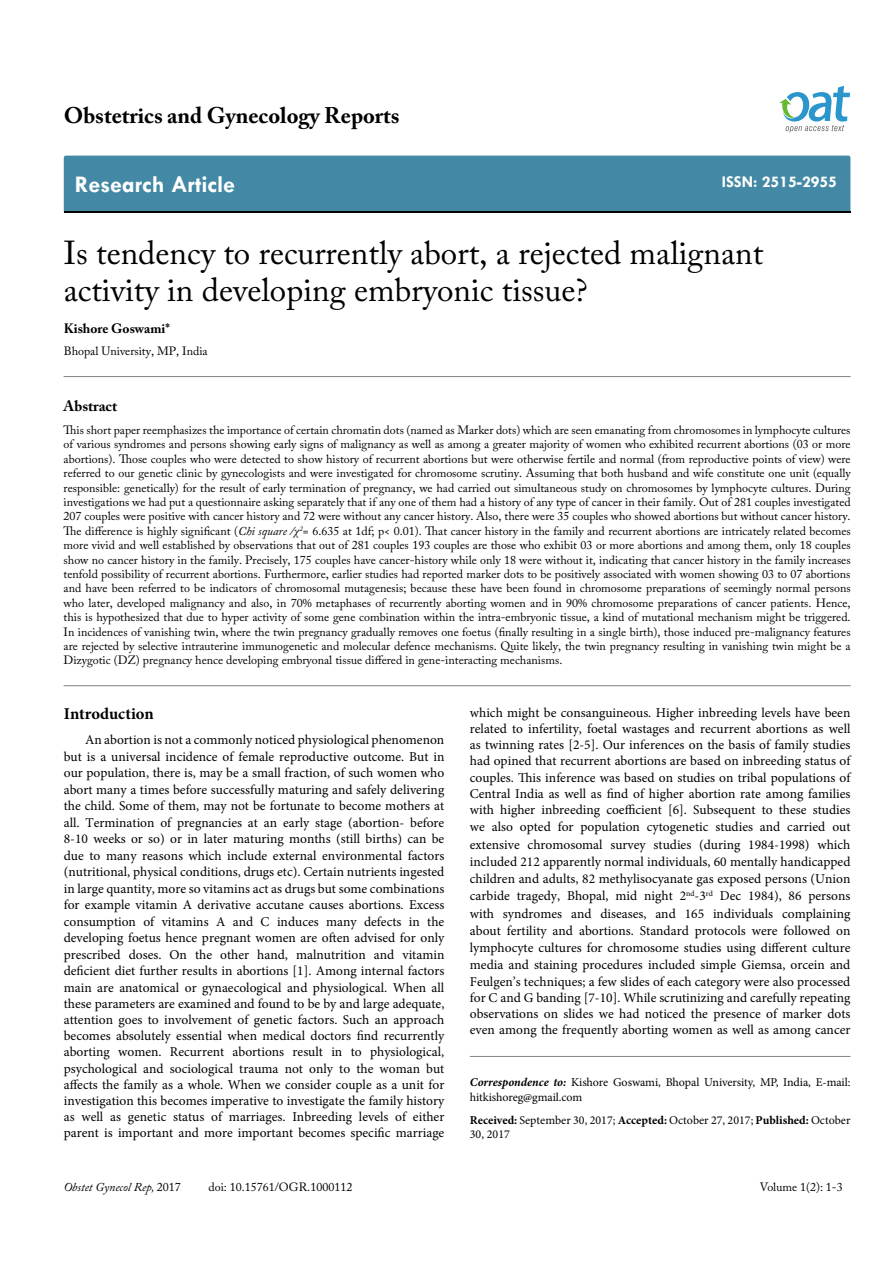
<style>
.page{position:relative;width:893px;height:1263px;background:#fff}
.page>*{position:absolute;margin:0;border:0;box-sizing:border-box;transform-origin:0 0}
.t1{font:33px/37.5px "Adobe Caslon Pro";color:#000}
.t2{font:700 24px "Tw Cen";color:#fff}
.t3{font:700 22.5px "Adobe Caslon Pro";color:#000}
.t4{font:700 16.5px "Tw Cen";color:#fff}
.t5{font:700 16.5px "Minion Pro";letter-spacing:-.005em;color:#000}
.t6{font:700 15px "Adobe Caslon Pro";color:#000}
.t7{font:13.5px/16.4px "Minion Pro";color:#000;text-align:justify}
.t8{font:700 13.5px "Adobe Caslon Pro";color:#000}
.t9{font:12px/14.4px "Adobe Caslon Pro";color:#000;text-align:justify}
.t10{font:12px/14.4px "Minion Pro";color:#000}
.t11{font:italic 12px "Adobe Caslon Pro";color:#000}
.s1{font-style:italic}
.s2{font-family:"Times New Roman";font-style:italic}
.s3{font-weight:700;font-style:italic}
.s4{font-weight:700}
.s5{font-style:normal}
</style>
<div class="page">
<div style="left:64px;top:156px;width:786px;height:56px;background:#4389a5"></div>
<svg style="left:779px;top:86px;width:71px;height:47px"></svg>
<hr style="left:64px;top:376px;width:787px;height:1px;background:#808285">
<hr style="left:64px;top:685px;width:787px;height:1px;background:#808285">
<hr style="left:470px;top:1056px;width:380px;height:1px;background:#808285">
<h3 class="t3" style="left:64px;top:102px;width:337px">Obstetrics and Gynecology Reports</h3>
<h2 class="t2" style="left:75px;top:170px;width:162px">Research Article</h2>
<p class="t4" style="left:722px;top:172px;width:117px">ISSN: 2515-2955</p>
<h1 class="t1" style="left:64px;top:233px;width:701px">Is tendency to recurrently abort, a rejected malignant activity in developing embryonic tissue?</h1>
<p class="t8" style="left:64px;top:320px;width:108px">Kishore Goswami*</p>
<p class="t9" style="left:64px;top:344px;width:145px">Bhopal University, MP, India</p>
<p class="t6" style="left:64px;top:397px;width:55px">Abstract</p>
<p class="t9" style="left:64px;top:423px;width:789px">This short paper reemphasizes the importance of certain chromatin dots (named as Marker dots) which are seen emanating from chromosomes in lymphocyte cultures of various syndromes and persons showing early signs of malignancy as well as among a greater majority of women who exhibited recurrent abortions (03 or more abortions). Those couples who were detected to show history of recurrent abortions but were otherwise fertile and normal (from reproductive points of view) were referred to our genetic clinic by gynecologists and were investigated for chromosome scrutiny. Assuming that both husband and wife constitute one unit (equally responsible: genetically) for the result of early termination of pregnancy, we had carried out simultaneous study on chromosomes by lymphocyte cultures. During investigations we had put a questionnaire asking separately that if any one of them had a history of any type of cancer in their family. Out of 281 couples investigated 207 couples were positive with cancer history and 72 were without any cancer history. Also, there were 35 couples who showed abortions but without cancer history.<br>The difference is highly significant (<span class="s1">Chi square /</span><span class="s2">χ</span><sup>2</sup>= 6.635 at 1df; p&lt; 0.01). That cancer history in the family and recurrent abortions are intricately related becomes more vivid and well established by observations that out of 281 couples 193 couples are those who exhibit 03 or more abortions and among them, only 18 couples show no cancer history in the family. Precisely, 175 couples have cancer-history while only 18 were without it, indicating that cancer history in the family increases tenfold possibility of recurrent abortions. Furthermore, earlier studies had reported marker dots to be positively associated with women showing 03 to 07 abortions and have been referred to be indicators of chromosomal mutagenesis; because these have been found in chromosome preparations of seemingly normal persons who later, developed malignancy and also, in 70% metaphases of recurrently aborting women and in 90% chromosome preparations of cancer patients. Hence, this is hypothesized that due to hyper activity of some gene combination within the intra-embryonic tissue, a kind of mutational mechanism might be triggered.<br>In incidences of vanishing twin, where the twin pregnancy gradually removes one foetus (finally resulting in a single birth), those induced pre-malignancy features are rejected by selective intrauterine immunogenetic and molecular defence mechanisms. Quite likely, the twin pregnancy resulting in vanishing twin might be a Dizygotic (DZ) pregnancy hence developing embryonal tissue differed in gene-interacting mechanisms.</p>
<p class="t5" style="left:64px;top:702px;width:91px">Introduction</p>
<p class="t7" style="left:64px;top:732px;width:382px;text-indent:21px">An abortion is not a commonly noticed physiological phenomenon but is a universal incidence of female reproductive outcome. But in our population, there is, may be a small fraction, of such women who abort many a times before successfully maturing and safely delivering the child. Some of them, may not be fortunate to become mothers at all. Termination of pregnancies at an early stage (abortion- before 8-10 weeks or so) or in later maturing months (still births) can be due to many reasons which include external environmental factors (nutritional, physical conditions, drugs etc). Certain nutrients ingested in large quantity, more so vitamins act as drugs but some combinations for example vitamin A derivative accutane causes abortions. Excess consumption of vitamins A and C induces many defects in the developing foetus hence pregnant women are often advised for only prescribed doses. On the other hand, malnutrition and vitamin deficient diet further results in abortions [1]. Among internal factors main are anatomical or gynaecological and physiological. When all these parameters are examined and found to be by and large adequate, attention goes to involvement of genetic factors. Such an approach becomes absolutely essential when medical doctors find recurrently aborting women. Recurrent abortions result in to physiological, psychological and sociological trauma not only to the woman but affects the family as a whole. When we consider couple as a unit for investigation this becomes imperative to investigate the family history as well as genetic status of marriages. Inbreeding levels of either parent is important and more important becomes specific marriage</p>
<p class="t7" style="left:470px;top:704px;width:382px">which might be consanguineous. Higher inbreeding levels have been related to infertility, foetal wastages and recurrent abortions as well as twinning rates [2-5]. Our inferences on the basis of family studies had opined that recurrent abortions are based on inbreeding status of couples. This inference was based on studies on tribal populations of Central India as well as find of higher abortion rate among families with higher inbreeding coefficient [6]. Subsequent to these studies we also opted for population cytogenetic studies and carried out extensive chromosomal survey studies (during 1984-1998) which included 212 apparently normal individuals, 60 mentally handicapped children and adults, 82 methylisocyanate gas exposed persons (Union carbide tragedy, Bhopal, mid night 2<sup>nd</sup>-3<sup>rd</sup> Dec 1984), 86 persons with syndromes and diseases, and 165 individuals complaining about fertility and abortions. Standard protocols were followed on lymphocyte cultures for chromosome studies using different culture media and staining procedures included simple Giemsa, orcein and Feulgen’s techniques; a few slides of each category were also processed for C and G banding [7-10]. While scrutinizing and carefully repeating observations on slides we had noticed the presence of marker dots even among the frequently aborting women as well as among cancer</p>
<p class="t10" style="left:470px;top:1075px;width:382px"><span class="s3">Correspondence to:</span> Kishore Goswami, Bhopal University, MP, India, E-mail: hitkishoreg@gmail.com</p>
<p class="t10" style="left:470px;top:1113px;width:382px"><span class="s4">Received:</span> September 30, 2017; <span class="s4">Accepted:</span> October 27, 2017; <span class="s4">Published:</span> October<br>30, 2017</p>
<p class="t11" style="left:64px;top:1180px;width:119px">Obstet Gynecol Rep, <span class="s5">2017</span></p>
<p class="t9" style="left:208px;top:1180px;width:145px">doi: 10.15761/OGR.1000112</p>
<p class="t9" style="left:760px;top:1180px;width:84px">Volume 1(2): 1-3</p>
</div>
